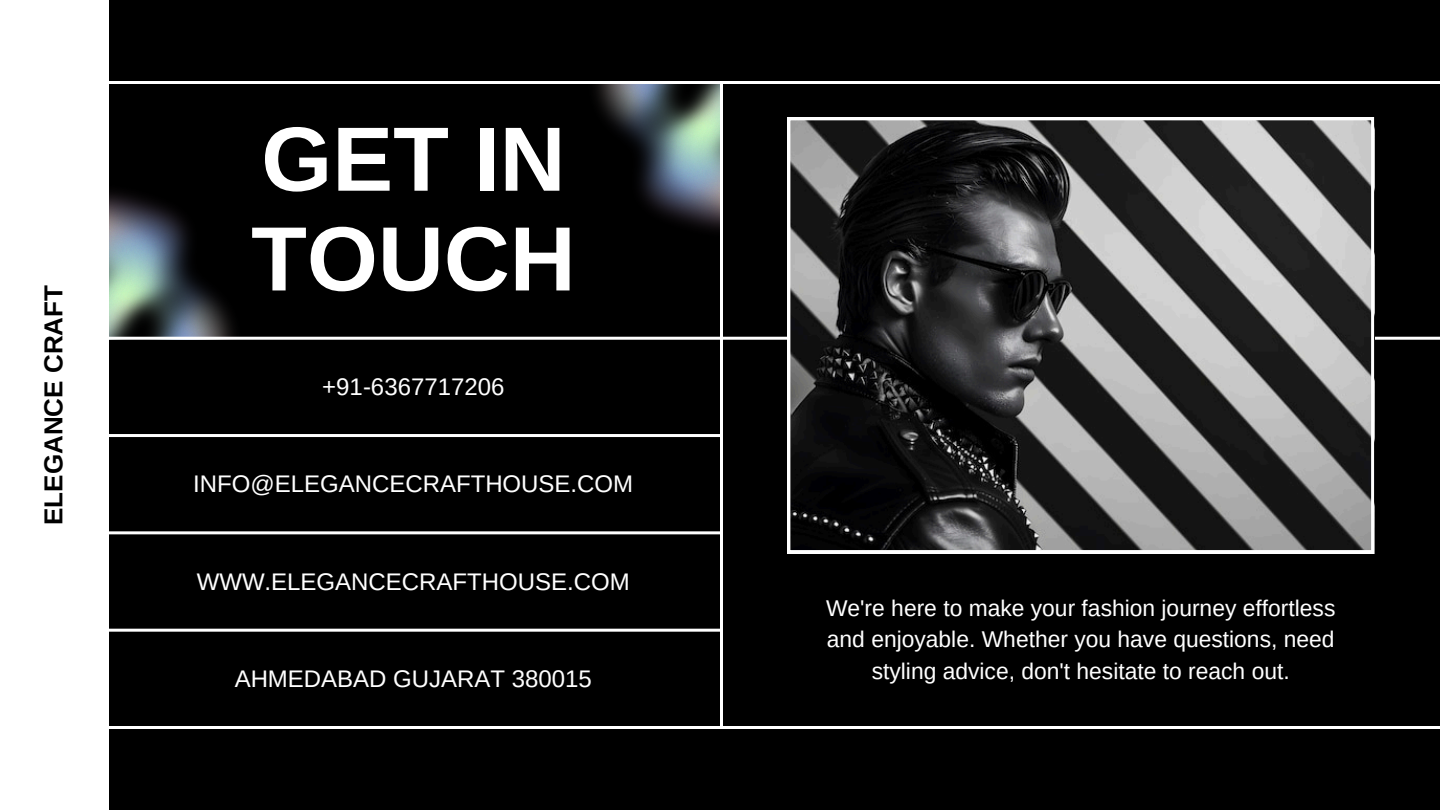
<style>
.page{position:relative;width:1440px;height:810px;background:#000}
.page>*{position:absolute;margin:0;border:0;box-sizing:border-box;transform-origin:0 0}
.t1{font:700 91.3px/99.8px "Arimo";color:#fff}
.t2{font:700 26px "Arimo";color:#000}
.t3{font:24px "Arimo";color:#fff}
.t4{font:22.8px/31.5px "Arimo";color:#fff;text-align:center}
</style>
<div class="page">
<img style="left:109px;top:192px;width:135px;height:145px">
<div style="left:0;top:0;width:109px;height:810px;background:#fff"></div>
<img style="left:595px;top:84px;width:125px;height:146px">
<hr style="left:0;top:81px;width:1440px;height:3px;background:#fff">
<hr style="left:720px;top:83px;width:3px;height:646px;background:#fff">
<hr style="left:109px;top:726px;width:1331px;height:3px;background:#fff">
<hr style="left:720px;top:337px;width:720px;height:3px;background:#fff">
<svg style="left:787px;top:117px;width:587px;height:436px"></svg>
<hr style="left:108px;top:337px;width:614px;height:3px;background:#fff">
<hr style="left:107px;top:434px;width:613px;height:3px;background:#fff">
<hr style="left:107px;top:531px;width:613px;height:3px;background:#fff">
<hr style="left:107px;top:629px;width:613px;height:3px;background:#fff">
<h1 class="t2" style="left:39px;top:525px;width:241px;rotate:-90deg">ELEGANCE CRAFT</h1>
<p class="t1" style="left:251px;top:109px;width:326px">GET IN<br>TOUCH</p>
<h3 class="t3" style="left:322px;top:373px;width:184px">+91-6367717206</h3>
<h3 class="t3" style="left:193px;top:471px;width:442px">INFO@ELEGANCECRAFTHOUSE.COM</h3>
<h3 class="t3" style="left:197px;top:568px;width:434px">WWW.ELEGANCECRAFTHOUSE.COM</h3>
<p class="t3" style="left:235px;top:665px;width:359px">AHMEDABAD GUJARAT 380015</p>
<p class="t4" style="left:826px;top:592px;width:511px">We're here to make your fashion journey effortless and enjoyable. Whether you have questions, need styling advice, don't hesitate to reach out.</p>
</div>
